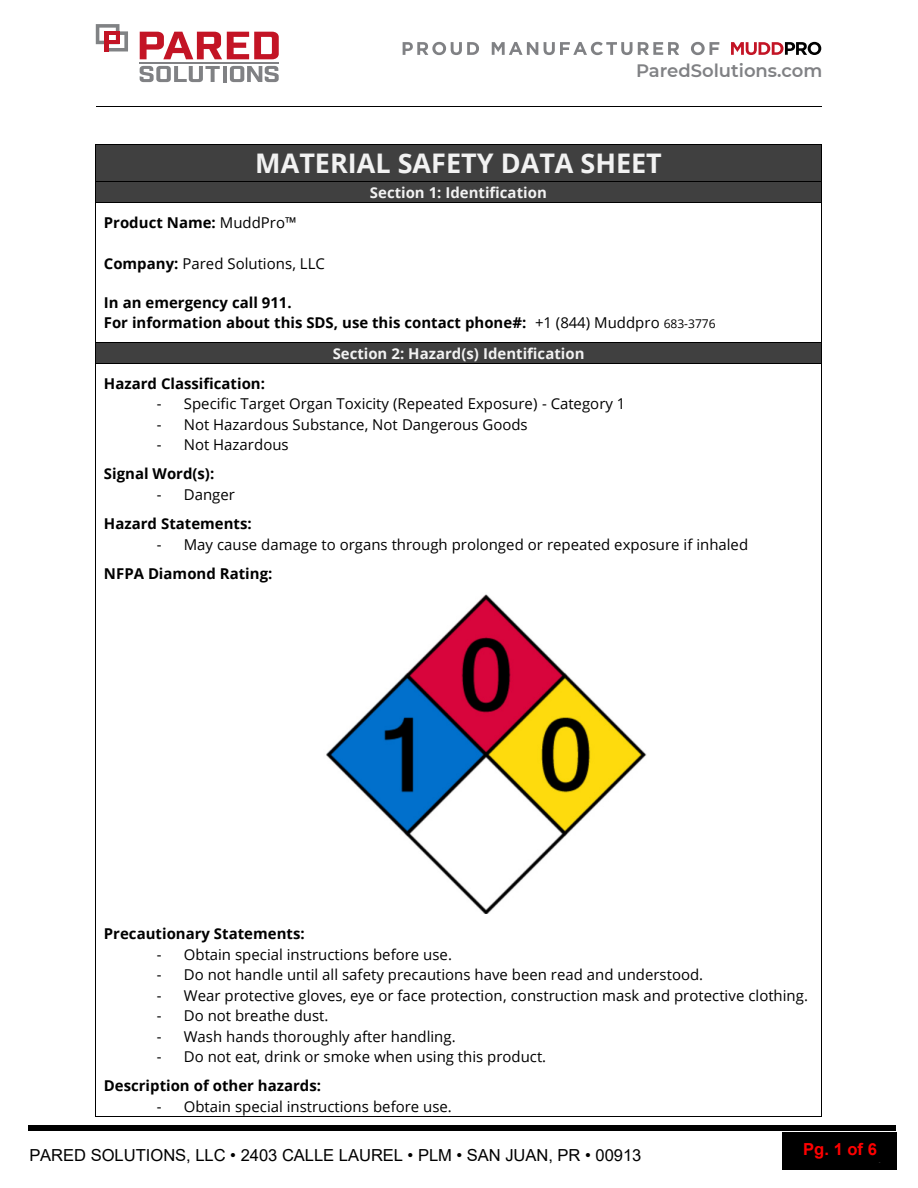
<style>
.page{position:relative;width:918px;height:1188px;background:#fff}
.page>*{position:absolute;margin:0;border:0;box-sizing:border-box;transform-origin:0 0}
.t1{font:700 27px "Open Sans";color:#f2f2f2}
.t2{font:600 18px "Montserrat";color:#808184}
.t3{font:16.5px "Arial";letter-spacing:-.005em;color:#000}
.t4{font:700 16.5px "Arial";color:#f00}
.t5{font:15px "Open Sans";color:#000}
.t6{font:700 15px/20.4px "Open Sans";color:#000}
.t7{font:700 15px "Open Sans";color:#f2f2f2}
.s1{font-weight:400}
.s2{font-weight:700}
.s3{font-weight:400;font-size:12px}
</style>
<div class="page">
<div style="left:783px;top:1132px;width:114px;height:38px;background:#000"></div>
<div style="left:29px;top:1125px;width:867px;height:6px;background:#000"></div>
<hr style="left:96px;top:106px;width:726px;height:1px;background:#000">
<div style="left:96px;top:145px;width:725px;height:36px;background:#404040"></div>
<hr style="left:97px;top:144px;width:724px;height:1px;background:#000">
<hr style="left:95px;top:145px;width:1px;height:36px;background:#000">
<hr style="left:821px;top:145px;width:1px;height:36px;background:#000">
<div style="left:96px;top:182px;width:725px;height:21px;background:#404040"></div>
<hr style="left:96px;top:181px;width:725px;height:1px;background:#000">
<svg style="left:95px;top:181px;width:1px;height:22px"></svg>
<hr style="left:96px;top:203px;width:725px;height:1px;background:#000">
<svg style="left:821px;top:181px;width:1px;height:22px"></svg>
<hr style="left:95px;top:203px;width:1px;height:139px;background:#000">
<hr style="left:821px;top:203px;width:1px;height:139px;background:#000">
<div style="left:96px;top:343px;width:725px;height:20px;background:#404040"></div>
<hr style="left:96px;top:342px;width:725px;height:1px;background:#000">
<svg style="left:95px;top:342px;width:1px;height:22px"></svg>
<hr style="left:96px;top:363px;width:725px;height:1px;background:#000">
<svg style="left:821px;top:342px;width:1px;height:22px"></svg>
<hr style="left:95px;top:364px;width:1px;height:752px;background:#000">
<hr style="left:96px;top:1116px;width:725px;height:1px;background:#000">
<hr style="left:821px;top:364px;width:1px;height:752px;background:#000">
<img style="left:326px;top:594px;width:321px;height:319px">
<svg style="left:96px;top:24px;width:32px;height:27px"></svg>
<hr style="left:104px;top:31px;width:15px;height:4px;background:#c31425">
<svg style="left:140px;top:32px;width:139px;height:27px"></svg>
<svg style="left:140px;top:66px;width:80px;height:16px"></svg>
<hr style="left:223px;top:66px;width:4px;height:16px;background:#808184">
<svg style="left:230px;top:66px;width:49px;height:16px"></svg>
<hr style="left:140px;top:62px;width:139px;height:2px;background:#808184">
<svg style="left:403px;top:42px;width:76px;height:13px"></svg>
<svg style="left:492px;top:42px;width:46px;height:13px"></svg>
<svg style="left:544px;top:42px;width:135px;height:13px"></svg>
<svg style="left:691px;top:42px;width:28px;height:13px"></svg>
<svg style="left:731px;top:42px;width:90px;height:13px"></svg>
<p class="t2" style="left:636px;top:58px;width:188px">ParedSolutions.com</p>
<h1 class="t1" style="left:255px;top:145px;width:408px">MATERIAL SAFETY DATA SHEET</h1>
<p class="t7" style="left:370px;top:182px;width:178px">Section 1: Identification</p>
<p class="t6" style="left:104px;top:212px;width:195px">Product Name: <span class="s1">MuddPro™</span></p>
<p class="t5" style="left:104px;top:253px;width:222px"><span class="s2">Company:</span> Pared Solutions, LLC</p>
<p class="t6" style="left:104px;top:292px;width:613px">In an emergency call 911.<br>For information about this SDS, use this contact phone#: <span class="s1">+1 (844) Muddpro</span> <span class="s3">683-3776</span></p>
<p class="t7" style="left:333px;top:343px;width:253px">Section 2: Hazard(s) Identification</p>
<p class="t6" style="left:104px;top:373px;width:163px">Hazard Classification:</p>
<p class="t5" style="left:157px;top:394px;width:470px">- Specific Target Organ Toxicity (Repeated Exposure) - Category 1</p>
<p class="t5" style="left:157px;top:414px;width:372px">- Not Hazardous Substance, Not Dangerous Goods</p>
<p class="t5" style="left:157px;top:434px;width:133px">- Not Hazardous</p>
<p class="t6" style="left:104px;top:463px;width:112px">Signal Word(s):</p>
<p class="t5" style="left:157px;top:484px;width:80px">- Danger</p>
<p class="t6" style="left:104px;top:513px;width:149px">Hazard Statements:</p>
<p class="t5" style="left:157px;top:534px;width:593px">- May cause damage to organs through prolonged or repeated exposure if inhaled</p>
<p class="t6" style="left:104px;top:563px;width:170px">NFPA Diamond Rating:</p>
<p class="t6" style="left:104px;top:923px;width:202px">Precautionary Statements:</p>
<p class="t5" style="left:157px;top:944px;width:297px">- Obtain special instructions before use.</p>
<p class="t5" style="left:157px;top:965px;width:548px">- Do not handle until all safety precautions have been read and understood.</p>
<p class="t5" style="left:157px;top:985px;width:653px">- Wear protective gloves, eye or face protection, construction mask and protective clothing.</p>
<p class="t5" style="left:157px;top:1005px;width:173px">- Do not breathe dust.</p>
<p class="t5" style="left:157px;top:1026px;width:300px">- Wash hands thoroughly after handling.</p>
<p class="t5" style="left:157px;top:1046px;width:391px">- Do not eat, drink or smoke when using this product.</p>
<p class="t6" style="left:104px;top:1075px;width:219px">Description of other hazards:</p>
<p class="t5" style="left:157px;top:1096px;width:297px">- Obtain special instructions before use.</p>
<p class="t3" style="left:29px;top:1144px;width:614px">PARED SOLUTIONS, LLC • 2403 CALLE LAUREL • PLM • SAN JUAN, PR • 00913</p>
<p class="t4" style="left:803px;top:1138px;width:75px">Pg. 1 of 6</p>
</div>
